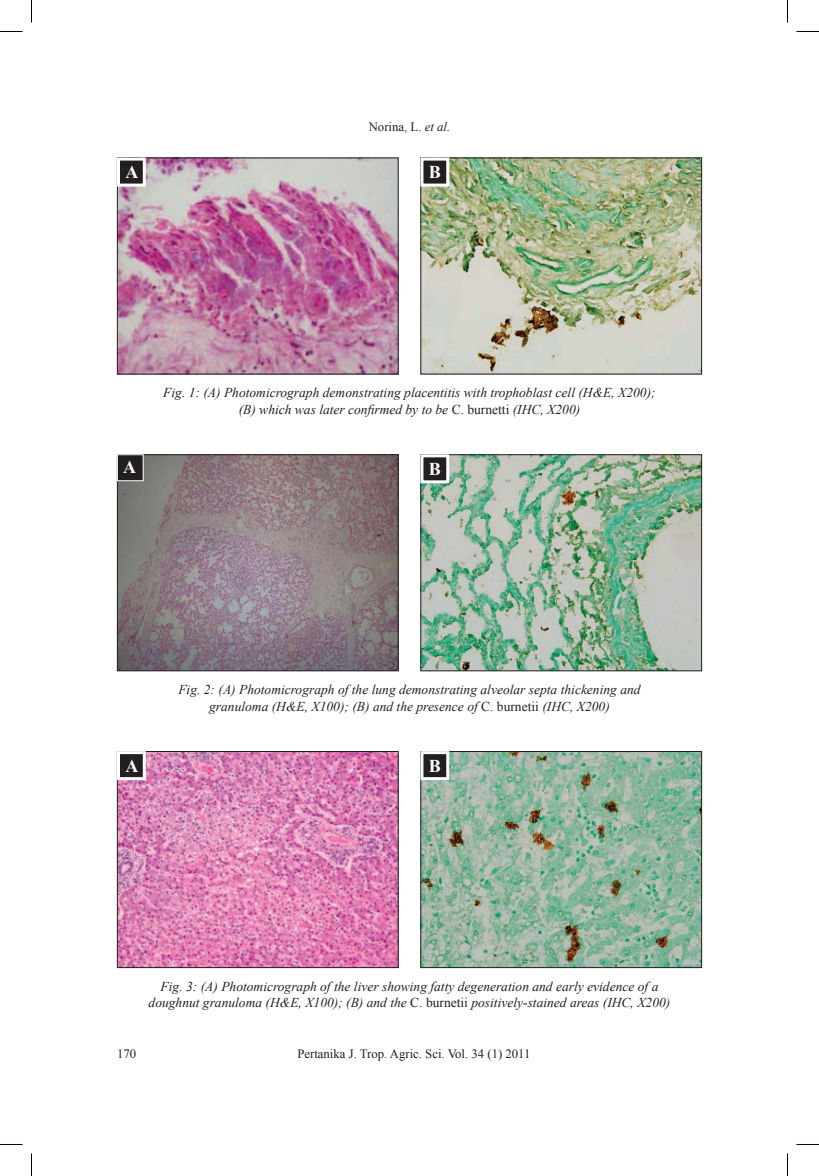
<style>
.page{position:relative;width:819px;height:1176px;background:#fff}
.page>*{position:absolute;margin:0;border:0;box-sizing:border-box;transform-origin:0 0}
.t1{font:700 18px "Times New Roman";color:#fff}
.Caption_Figure{font:italic 13.5px/16.5px "Times New Roman";color:#231f20;text-align:center}
.t2{font:12.75px "Times New Roman";color:#231f20}
.s1{font-style:italic}
.s2{font-style:normal}
</style>
<div class="page">
<img style="left:119px;top:160px;width:278px;height:212px">
<div style="left:117px;top:158px;width:282px;height:216px;border:1px solid #231f20"></div>
<div style="left:118px;top:159px;width:26px;height:26px;background:#231f20"></div>
<div style="left:117px;top:157px;width:29px;height:29px;border:3px solid #fff"></div>
<img style="left:422px;top:160px;width:278px;height:212px">
<div style="left:420px;top:158px;width:282px;height:216px;border:1px solid #231f20"></div>
<div style="left:422px;top:159px;width:26px;height:26px;background:#231f20"></div>
<div style="left:420px;top:157px;width:29px;height:29px;border:3px solid #fff"></div>
<img style="left:119px;top:456px;width:278px;height:213px">
<div style="left:117px;top:454px;width:282px;height:217px;border:1px solid #231f20"></div>
<div style="left:117px;top:454px;width:26px;height:26px;background:#231f20"></div>
<div style="left:117px;top:454px;width:27px;height:27px;border:1px solid #fff"></div>
<img style="left:422px;top:456px;width:278px;height:213px">
<div style="left:420px;top:454px;width:282px;height:217px;border:1px solid #231f20"></div>
<div style="left:422px;top:456px;width:26px;height:26px;background:#231f20"></div>
<div style="left:420px;top:454px;width:29px;height:29px;border:3px solid #fff"></div>
<img style="left:119px;top:753px;width:278px;height:212px">
<div style="left:117px;top:751px;width:282px;height:216px;border:1px solid #231f20"></div>
<div style="left:118px;top:752px;width:26px;height:26px;background:#231f20"></div>
<div style="left:117px;top:751px;width:29px;height:29px;border:3px solid #fff"></div>
<img style="left:422px;top:753px;width:278px;height:212px">
<div style="left:420px;top:751px;width:282px;height:216px;border:1px solid #231f20"></div>
<div style="left:422px;top:752px;width:26px;height:26px;background:#231f20"></div>
<div style="left:420px;top:751px;width:29px;height:29px;border:3px solid #fff"></div>
<svg style="left:0;top:31px;width:22px;height:1px"></svg>
<svg style="left:796px;top:31px;width:23px;height:1px"></svg>
<svg style="left:0;top:1144px;width:22px;height:1px"></svg>
<svg style="left:796px;top:1144px;width:23px;height:1px"></svg>
<svg style="left:31px;top:0;width:1px;height:22px"></svg>
<svg style="left:31px;top:1153px;width:1px;height:22px"></svg>
<svg style="left:787px;top:0;width:1px;height:22px"></svg>
<svg style="left:787px;top:1153px;width:1px;height:22px"></svg>
<p class="t2" style="left:369px;top:118px;width:83px">Norina, L. <span class="s1">et al.</span></p>
<p class="t1" style="left:125px;top:160px;width:14px">A</p>
<p class="t1" style="left:429px;top:160px;width:14px">B</p>
<p class="Caption_Figure" style="left:163px;top:384px;width:494px">Fig. 1: (A) Photomicrograph demonstrating placentitis with trophoblast cell (H&amp;E, X200); (B) which was later confirmed by to be <span class="s2">C. burnetti</span> (IHC, X200)</p>
<p class="t1" style="left:123px;top:454px;width:14px">A</p>
<p class="t1" style="left:429px;top:456px;width:14px">B</p>
<p class="Caption_Figure" style="left:178px;top:681px;width:464px">Fig. 2: (A) Photomicrograph of the lung demonstrating alveolar septa thickening and granuloma (H&amp;E, X100); (B) and the presence of <span class="s2">C. burnetii</span> (IHC, X200)</p>
<p class="t1" style="left:125px;top:753px;width:14px">A</p>
<p class="t1" style="left:429px;top:753px;width:14px">B</p>
<p class="Caption_Figure" style="left:149px;top:977px;width:523px">Fig. 3: (A) Photomicrograph of the liver showing fatty degeneration and early evidence of a doughnut granuloma (H&amp;E, X100); (B) and the <span class="s2">C. burnetii</span> positively-stained areas (IHC, X200)</p>
<p class="t2" style="left:117px;top:1045px;width:21px">170</p>
<p class="t2" style="left:297px;top:1045px;width:235px">Pertanika J. Trop. Agric. Sci. Vol. 34 (1) 2011</p>
</div>
